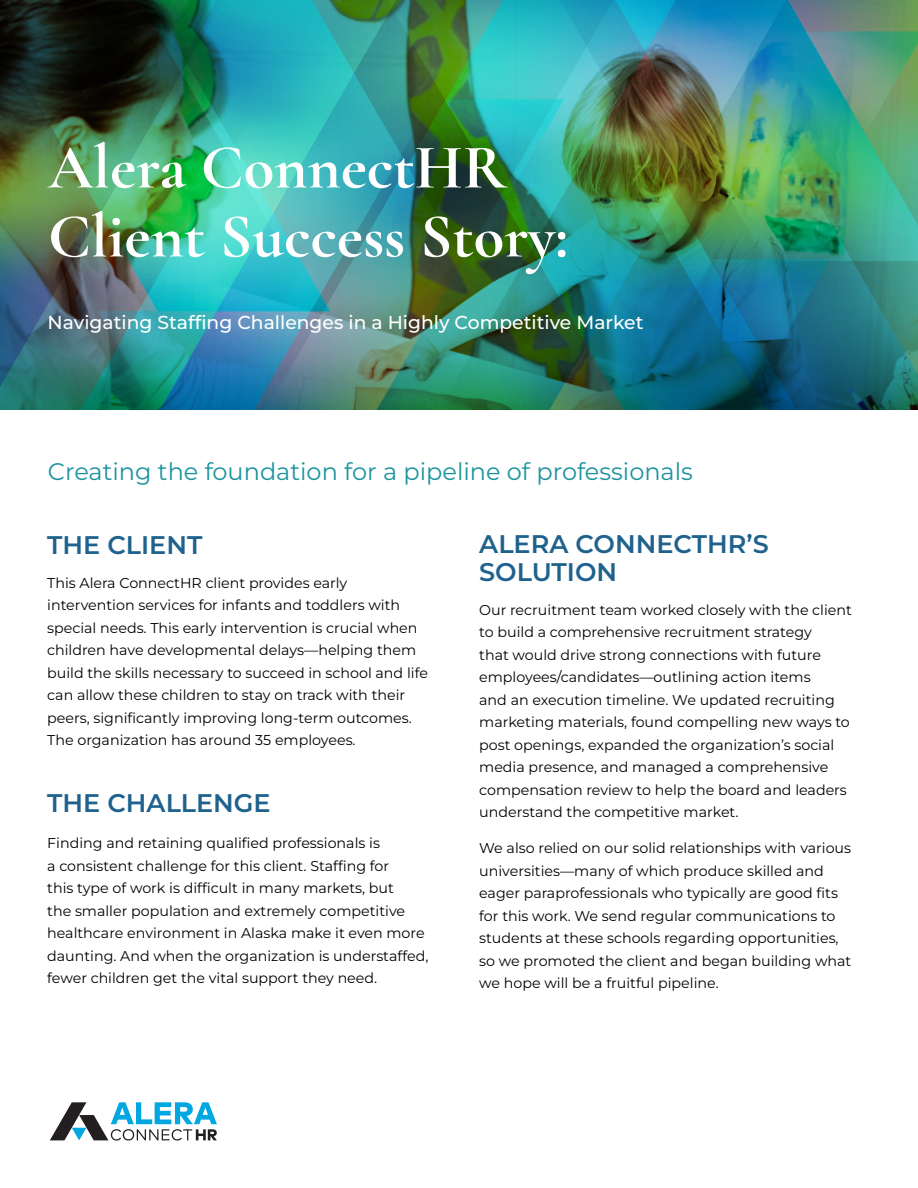
<style>
.page{position:relative;width:918px;height:1188px;background:#fff}
.page>*{position:absolute;margin:0;border:0;box-sizing:border-box;transform-origin:0 0}
.Case_Study_Title_Font_Bold{font:700 63px "Cormorant Garamond";color:#fff}
.Small_Body_Copy{font:600 25.5px/28.5px "Montserrat";color:#1e628d}
.Blue_Bold_Header{font:600 25.5px "Montserrat";color:#1e628d}
.Small_Body_Copy-2{font:24px "Montserrat";color:#1c949f}
.Flyer_Title_-_Subheader_Title{font:500 18.75px "Montserrat";color:#fff}
.Small_Body_Copy-3{font:14.25px/22.5px "Montserrat";color:#010203}
</style>
<div class="page">
<svg style="left:797px;top:0;width:121px;height:112px;background:#5e887d"></svg>
<img style="left:0;top:0;width:365px;height:410px">
<img style="left:365px;top:0;width:432px;height:410px">
<img style="left:81px;top:112px;width:345px;height:298px">
<img style="left:593px;top:112px;width:325px;height:298px">
<svg style="left:710px;top:259px;width:120px;height:104px;background:#156f92"></svg>
<svg style="left:805px;top:31px;width:113px;height:104px;background:#539e85"></svg>
<svg style="left:444px;top:99px;width:120px;height:104px;background:#2a937b"></svg>
<svg style="left:118px;top:0;width:120px;height:66px;background:#0d4e47"></svg>
<svg style="left:98px;top:311px;width:119px;height:99px;background:#258791"></svg>
<svg style="left:50px;top:1102px;width:167px;height:39px"></svg>
<p class="Case_Study_Title_Font_Bold" style="left:48px;top:128px;width:460px">Alera ConnectHR</p>
<p class="Case_Study_Title_Font_Bold" style="left:48px;top:197px;width:522px">Client Success Story:</p>
<p class="Flyer_Title_-_Subheader_Title" style="left:48px;top:310px;width:597px">Navigating Staffing Challenges in a Highly Competitive Market</p>
<p class="Small_Body_Copy-2" style="left:48px;top:456px;width:647px">Creating the foundation for a pipeline of professionals</p>
<p class="Blue_Bold_Header" style="left:47px;top:528px;width:157px">THE CLIENT</p>
<p class="Small_Body_Copy-3" style="left:47px;top:571px;width:382px">This Alera ConnectHR client provides early intervention services for infants and toddlers with special needs. This early intervention is crucial when children have developmental delays—helping them build the skills necessary to succeed in school and life can allow these children to stay on track with their peers, significantly improving long-term outcomes.<br>The organization has around 35 employees.</p>
<p class="Small_Body_Copy" style="left:47px;top:788px;width:225px">THE CHALLENGE</p>
<p class="Small_Body_Copy-3" style="left:47px;top:832px;width:383px">Finding and retaining qualified professionals is<br>a consistent challenge for this client. Staffing for<br>this type of work is difficult in many markets, but<br>the smaller population and extremely competitive healthcare environment in Alaska make it even more daunting. And when the organization is understaffed, fewer children get the vital support they need.</p>
<p class="Small_Body_Copy" style="left:479px;top:529px;width:291px">ALERA CONNECTHR’S<br>SOLUTION</p>
<p class="Small_Body_Copy-3" style="left:479px;top:598px;width:374px">Our recruitment team worked closely with the client to build a comprehensive recruitment strategy<br>that would drive strong connections with future employees/candidates—outlining action items<br>and an execution timeline. We updated recruiting marketing materials, found compelling new ways to post openings, expanded the organization’s social media presence, and managed a comprehensive compensation review to help the board and leaders understand the competitive market.</p>
<p class="Small_Body_Copy-3" style="left:479px;top:836px;width:374px">We also relied on our solid relationships with various universities—many of which produce skilled and eager paraprofessionals who typically are good fits for this work. We send regular communications to students at these schools regarding opportunities, so we promoted the client and began building what we hope will be a fruitful pipeline.</p>
</div>
